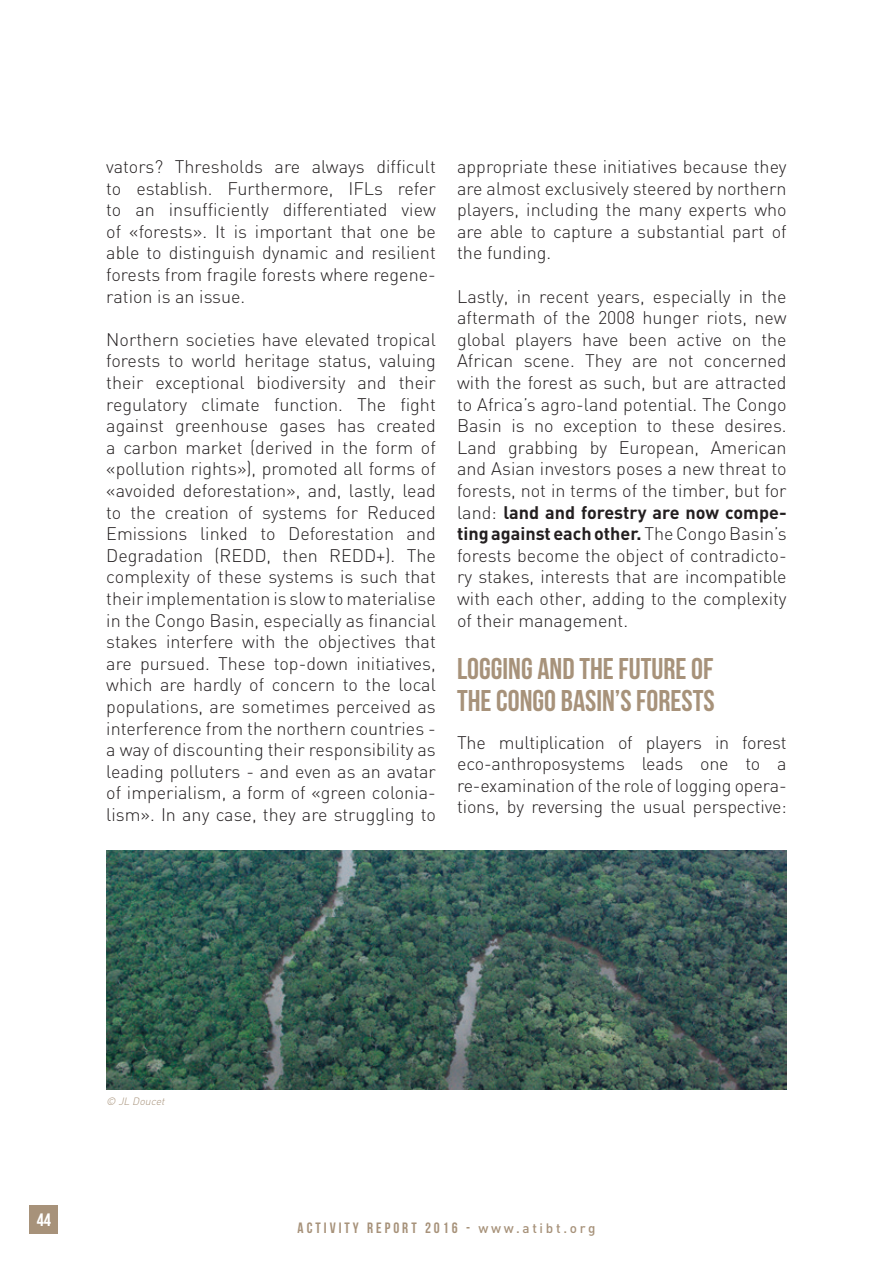
<style>
.page{position:relative;width:893px;height:1263px;background:#fff}
.page>*{position:absolute;margin:0;border:0;box-sizing:border-box;transform-origin:0 0}
.t1{font:700 30px/31.5px "Bebas Neue";color:#a7927a}
.t2{font:300 18px/21.6px "DIN";color:#231f20;text-align:justify}
.t3{font:18px "Bebas Neue";color:#fff}
.t4{font:700 15px "Bebas Neue";letter-spacing:.2em;color:#a7927a}
.t5{font:italic 300 10.5px "DIN";color:#a7927a}
.s1{font-weight:700}
.s2{font-family:"DIN";font-weight:500;font-size:13.5px}
</style>
<div class="page">
<img style="left:106px;top:850px;width:681px;height:240px">
<div style="left:30px;top:1205px;width:28px;height:28px;background:#a7927a"></div>
<p class="t2" style="left:106px;top:155px;width:331px">vators? Thresholds are always difficult to establish. Furthermore, IFLs refer to an insufficiently differentiated view of «forests». It is important that one be able to distinguish dynamic and resilient forests from fragile forests where regene&shy;ration is an issue.</p>
<p class="t2" style="left:106px;top:328px;width:331px">Northern societies have elevated tropical forests to world heritage status, valuing their exceptional biodiversity and their regulatory climate function. The fight against greenhouse gases has created a carbon market (derived in the form of «pollution rights»), promoted all forms of «avoided deforestation», and, lastly, lead to the creation of systems for Reduced Emissions linked to Deforestation and Degradation (REDD, then REDD+). The complexity of these systems is such that their implementation is slow to materialise in the Congo Basin, especially as financial stakes interfere with the objectives that are pursued. These top-down initiatives, which are hardly of concern to the local populations, are sometimes perceived as interference from the northern countries - a way of discounting their responsibility as leading polluters - and even as an avatar of imperialism, a form of «green colonia&shy;lism». In any case, they are struggling to</p>
<p class="t2" style="left:457px;top:155px;width:331px">appropriate these initiatives because they are almost exclusively steered by northern players, including the many experts who are able to capture a substantial part of the funding.</p>
<p class="t2" style="left:457px;top:285px;width:331px">Lastly, in recent years, especially in the aftermath of the 2008 hunger riots, new global players have been active on the African scene. They are not concerned with the forest as such, but are attracted to Africa’s agro-land potential. The Congo Basin is no exception to these desires.<br>Land grabbing by European, American and Asian investors poses a new threat to forests, not in terms of the timber, but for land: <span class="s1">land and forestry are now compe&shy;ting against each other.</span> The Congo Basin’s forests become the object of contradicto&shy;ry stakes, interests that are incompatible with each other, adding to the complexity of their management.</p>
<h1 class="t1" style="left:457px;top:653px;width:259px">LOGGING AND THE FUTURE OF<br>THE CONGO BASIN’S FORESTS</h1>
<p class="t2" style="left:457px;top:731px;width:331px">The multiplication of players in forest eco-anthroposystems leads one to a re-examination of the role of logging opera&shy;tions, by reversing the usual perspective:</p>
<p class="t3" style="left:37px;top:1210px;width:16px">44</p>
<p class="t5" style="left:106px;top:1095px;width:63px">© JL Doucet</p>
<p class="t4" style="left:298px;top:1220px;width:299px">ACTIVITY REPORT 2016 - <span class="s2">www.atibt.org</span></p>
</div>
